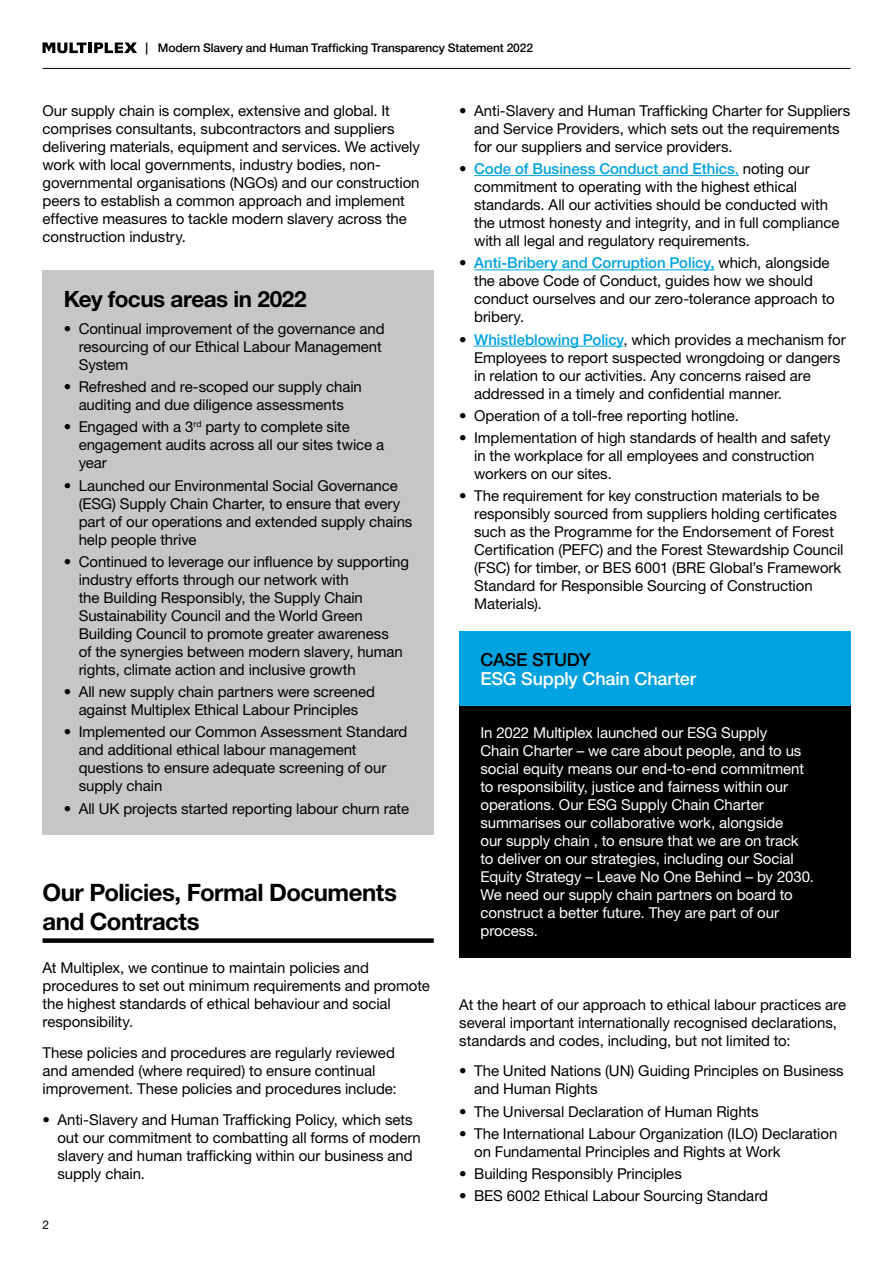
<style>
.page{position:relative;width:893px;height:1263px;background:#fff}
.page>*{position:absolute;margin:0;border:0;box-sizing:border-box;transform-origin:0 0}
.t1{font:700 24px/28.8px "Helvetica Neue LT Std";letter-spacing:-.02em;color:#000}
.t2{font:700 22.5px "Helvetica Neue LT Std";letter-spacing:-.02em;color:#000}
.t3{font:500 18px "Helvetica Neue LT Std";letter-spacing:-.01em;color:#fff}
.t4{font:500 18px "Helvetica Neue LT Std";letter-spacing:-.015em;color:#000}
.t5{font:15px/18px "Helvetica Neue LT Std";letter-spacing:-.005em;color:#000}
.t6{font:15px/18px "Helvetica Neue LT Std";letter-spacing:-.005em;color:#fff}
.t7{font:500 12px "Helvetica Neue LT Std";letter-spacing:-.01em;color:#000}
.t8{font:12px "Helvetica Neue LT Std";color:#000}
.s1{font-weight:500}
.s2{font-weight:500;color:#00a3e0}
.s3{color:#00a3e0}
</style>
<div class="page">
<svg style="left:43px;top:43px;width:94px;height:10px"></svg>
<hr style="left:43px;top:68px;width:807px;height:1px;background:#000">
<div style="left:43px;top:938px;width:391px;height:5px;background:#000"></div>
<hr style="left:474px;top:175px;width:265px;height:1px;background:#00a3e0">
<hr style="left:474px;top:269px;width:240px;height:1px;background:#00a3e0">
<hr style="left:474px;top:346px;width:149px;height:1px;background:#00a3e0">
<div style="left:43px;top:270px;width:391px;height:565px;background:#c6c6c6"></div>
<div style="left:459px;top:706px;width:391px;height:252px;background:#000"></div>
<div style="left:459px;top:631px;width:391px;height:75px;background:#00a3e0"></div>
<p class="t7" style="left:146px;top:41px;width:389px">| Modern Slavery and Human Trafficking Transparency Statement 2022</p>
<p class="t5" style="left:43px;top:101px;width:379px">Our supply chain is complex, extensive and global. It comprises consultants, subcontractors and suppliers delivering materials, equipment and services. We actively work with local governments, industry bodies, non&shy;governmental organisations (NGOs) and our construction peers to establish a common approach and implement effective measures to tackle modern slavery across the construction industry.</p>
<h2 class="t2" style="left:64px;top:285px;width:245px">Key focus areas in 2022</h2>
<p class="t5" style="left:79px;top:319px;width:307px;text-indent:-15px">• Continual improvement of the governance and resourcing of our Ethical Labour Management<br>System</p>
<p class="t5" style="left:64px;top:377px;width:300px;text-align:center">• Refreshed and re-scoped our supply chain auditing and due diligence assessments</p>
<p class="t5" style="left:79px;top:418px;width:307px;text-indent:-15px">• Engaged with a 3<sup>rd</sup> party to complete site engagement audits across all our sites twice a year</p>
<p class="t5" style="left:79px;top:476px;width:335px;text-indent:-15px">• Launched our Environmental Social Governance (ESG) Supply Chain Charter, to ensure that every part of our operations and extended supply chains help people thrive</p>
<p class="t5" style="left:79px;top:552px;width:332px;text-indent:-15px">• Continued to leverage our influence by supporting industry efforts through our network with<br>the Building Responsibly, the Supply Chain Sustainability Council and the World Green Building Council to promote greater awareness<br>of the synergies between modern slavery, human rights, climate action and inclusive growth</p>
<p class="t5" style="left:64px;top:682px;width:313px;text-align:center">• All new supply chain partners were screened against Multiplex Ethical Labour Principles</p>
<p class="t5" style="left:79px;top:723px;width:330px;text-indent:-15px">• Implemented our Common Assessment Standard and additional ethical labour management questions to ensure adequate screening of our supply chain</p>
<p class="t5" style="left:64px;top:799px;width:347px">• All UK projects started reporting labour churn rate</p>
<h1 class="t1" style="left:43px;top:877px;width:356px">Our Policies, Formal Documents and Contracts</h1>
<p class="t5" style="left:43px;top:959px;width:389px">At Multiplex, we continue to maintain policies and procedures to set out minimum requirements and promote the highest standards of ethical behaviour and social responsibility.</p>
<p class="t5" style="left:43px;top:1043px;width:356px">These policies and procedures are regularly reviewed and amended (where required) to ensure continual improvement. These policies and procedures include:</p>
<p class="t5" style="left:57px;top:1110px;width:365px;text-indent:-15px">• Anti-Slavery and Human Trafficking Policy, which sets out our commitment to combatting all forms of modern slavery and human trafficking within our business and supply chain.</p>
<p class="t8" style="left:43px;top:1217px;width:8px">2</p>
<p class="t5" style="left:474px;top:101px;width:378px;text-indent:-15px">• Anti-Slavery and Human Trafficking Charter for Suppliers and Service Providers, which sets out the requirements for our suppliers and service providers.</p>
<p class="t5" style="left:474px;top:160px;width:367px;text-indent:-15px"><span class="s1">•</span> <span class="s2">Code of Business Conduct and Ethics</span><span class="s3">,</span> noting our commitment to operating with the highest ethical standards. All our activities should be conducted with the utmost honesty and integrity, and in full compliance with all legal and regulatory requirements.</p>
<p class="t5" style="left:474px;top:254px;width:362px;text-indent:-15px"><span class="s1">•</span> <span class="s2">Anti-Bribery and Corruption Policy,</span> which, alongside the above Code of Conduct, guides how we should conduct ourselves and our zero-tolerance approach to bribery.</p>
<p class="t5" style="left:474px;top:330px;width:373px;text-indent:-15px"><span class="s1">•</span> <span class="s2">Whistleblowing Policy</span>, which provides a mechanism for Employees to report suspected wrongdoing or dangers in relation to our activities. Any concerns raised are addressed in a timely and confidential manner.</p>
<p class="t5" style="left:459px;top:406px;width:281px">• Operation of a toll-free reporting hotline.</p>
<p class="t5" style="left:474px;top:429px;width:358px;text-indent:-15px">• Implementation of high standards of health and safety in the workplace for all employees and construction workers on our sites.</p>
<p class="t5" style="left:474px;top:487px;width:371px;text-indent:-15px">• The requirement for key construction materials to be responsibly sourced from suppliers holding certificates such as the Programme for the Endorsement of Forest Certification (PEFC) and the Forest Stewardship Council (FSC) for timber, or BES 6001 (BRE Global’s Framework Standard for Responsible Sourcing of Construction Materials).</p>
<p class="t4" style="left:480px;top:648px;width:112px">CASE STUDY</p>
<p class="t3" style="left:480px;top:668px;width:217px">ESG Supply Chain Charter</p>
<p class="t6" style="left:480px;top:724px;width:335px">In 2022 Multiplex launched our ESG Supply<br>Chain Charter – we care about people, and to us social equity means our end-to-end commitment to responsibility, justice and fairness within our operations. Our ESG Supply Chain Charter summarises our collaborative work, alongside<br>our supply chain , to ensure that we are on track to deliver on our strategies, including our Social Equity Strategy – Leave No One Behind – by 2030.<br>We need our supply chain partners on board to construct a better future. They are part of our process.</p>
<p class="t5" style="left:459px;top:995px;width:388px">At the heart of our approach to ethical labour practices are several important internationally recognised declarations, standards and codes, including, but not limited to:</p>
<p class="t5" style="left:474px;top:1062px;width:371px;text-indent:-15px">• The United Nations (UN) Guiding Principles on Business and Human Rights</p>
<p class="t5" style="left:459px;top:1102px;width:301px">• The Universal Declaration of Human Rights</p>
<p class="t5" style="left:474px;top:1124px;width:365px;text-indent:-15px">• The International Labour Organization (ILO) Declaration on Fundamental Principles and Rights at Work</p>
<p class="t5" style="left:459px;top:1164px;width:224px">• Building Responsibly Principles</p>
<p class="t5" style="left:459px;top:1187px;width:310px">• BES 6002 Ethical Labour Sourcing Standard</p>
</div>
